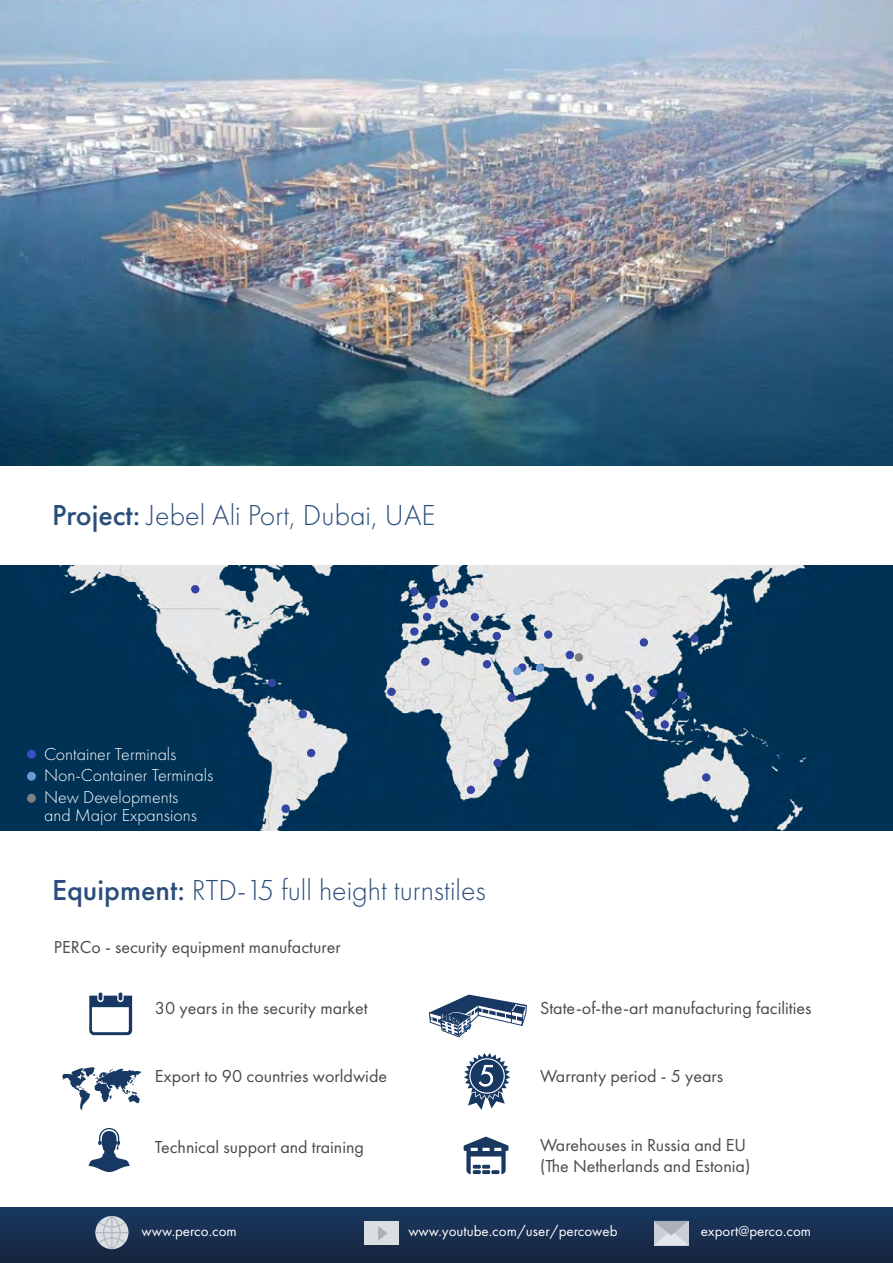
<style>
.page{position:relative;width:893px;height:1263px;background:#fff}
.page>*{position:absolute;margin:0;border:0;box-sizing:border-box;transform-origin:0 0}
.t1{font:300 30px "Futura New";color:#2a4e7a}
.t2{font:18px/21.6px "Futura New";color:#4a4a4a}
.t3{font:300 18px/21.6px "Futura New";color:#fff}
.t4{font:15px "Futura New";color:#fff}
.s1{font-weight:500}
</style>
<div class="page">
<img style="left:0;top:566px;width:893px;height:264px">
<div style="left:27px;top:750px;width:9px;height:9px;background:#3b4fc2;border-radius:50%"></div>
<div style="left:27px;top:772px;width:9px;height:9px;background:#699ad4;border-radius:50%"></div>
<div style="left:27px;top:794px;width:9px;height:9px;background:#808080;border-radius:50%"></div>
<div style="left:0;top:1207px;width:893px;height:56px;background:linear-gradient(to bottom,#193962,#18253d)"></div>
<svg style="left:95px;top:1216px;width:34px;height:33px"></svg>
<hr style="left:96px;top:1232px;width:32px;height:1px;background:#abb0b8">
<svg style="left:98px;top:1215px;width:28px;height:35px"></svg>
<svg style="left:654px;top:1221px;width:34px;height:24px"></svg>
<div style="left:365px;top:1221px;width:34px;height:24px;background:#d9dee3"></div>
<svg style="left:378px;top:1226px;width:10px;height:14px"></svg>
<svg style="left:62px;top:1067px;width:80px;height:43px"></svg>
<svg style="left:429px;top:994px;width:98px;height:43px"></svg>
<svg style="left:89px;top:992px;width:43px;height:43px"></svg>
<svg style="left:464px;top:1053px;width:46px;height:57px"></svg>
<svg style="left:88px;top:1128px;width:42px;height:44px"></svg>
<img style="left:0;top:0;width:893px;height:466px">
<div style="left:421px;top:657px;width:8px;height:9px;background:#3444a3;border-radius:50%"></div>
<div style="left:387px;top:688px;width:9px;height:8px;background:#3444a3;border-radius:50%"></div>
<div style="left:467px;top:786px;width:8px;height:8px;background:#3444a3;border-radius:50%"></div>
<div style="left:493px;top:759px;width:9px;height:8px;background:#3444a3;border-radius:50%"></div>
<div style="left:410px;top:587px;width:8px;height:9px;background:#3444a3;border-radius:50%"></div>
<div style="left:410px;top:627px;width:8px;height:9px;background:#3444a3;border-radius:50%"></div>
<div style="left:423px;top:613px;width:8px;height:8px;background:#3444a3;border-radius:50%"></div>
<div style="left:427px;top:601px;width:8px;height:8px;background:#3444a3;border-radius:50%"></div>
<div style="left:429px;top:596px;width:9px;height:8px;background:#3444a3;border-radius:50%"></div>
<div style="left:440px;top:599px;width:8px;height:9px;background:#3444a3;border-radius:50%"></div>
<div style="left:471px;top:613px;width:8px;height:8px;background:#3444a3;border-radius:50%"></div>
<div style="left:493px;top:632px;width:8px;height:8px;background:#3444a3;border-radius:50%"></div>
<div style="left:483px;top:660px;width:8px;height:8px;background:#3444a3;border-radius:50%"></div>
<div style="left:507px;top:693px;width:9px;height:9px;background:#3444a3;border-radius:50%"></div>
<div style="left:544px;top:630px;width:8px;height:9px;background:#3444a3;border-radius:50%"></div>
<div style="left:518px;top:663px;width:8px;height:9px;background:#3444a3;border-radius:50%"></div>
<div style="left:566px;top:651px;width:8px;height:8px;background:#3444a3;border-radius:50%"></div>
<div style="left:586px;top:674px;width:8px;height:8px;background:#3444a3;border-radius:50%"></div>
<div style="left:702px;top:773px;width:8px;height:9px;background:#3444a3;border-radius:50%"></div>
<div style="left:661px;top:720px;width:8px;height:9px;background:#3444a3;border-radius:50%"></div>
<div style="left:678px;top:691px;width:8px;height:8px;background:#3444a3;border-radius:50%"></div>
<div style="left:690px;top:634px;width:9px;height:9px;background:#3444a3;border-radius:50%"></div>
<div style="left:640px;top:638px;width:8px;height:9px;background:#3444a3;border-radius:50%"></div>
<div style="left:649px;top:689px;width:8px;height:8px;background:#3444a3;border-radius:50%"></div>
<div style="left:633px;top:685px;width:8px;height:8px;background:#3444a3;border-radius:50%"></div>
<div style="left:635px;top:711px;width:8px;height:8px;background:#3444a3;border-radius:50%"></div>
<div style="left:191px;top:585px;width:8px;height:8px;background:#3444a3;border-radius:50%"></div>
<div style="left:268px;top:679px;width:8px;height:8px;background:#3444a3;border-radius:50%"></div>
<div style="left:299px;top:710px;width:8px;height:8px;background:#3444a3;border-radius:50%"></div>
<div style="left:307px;top:749px;width:8px;height:8px;background:#3444a3;border-radius:50%"></div>
<div style="left:281px;top:804px;width:9px;height:9px;background:#3444a3;border-radius:50%"></div>
<div style="left:513px;top:667px;width:8px;height:8px;background:#699ad4;border-radius:50%"></div>
<div style="left:536px;top:664px;width:8px;height:8px;background:#699ad4;border-radius:50%"></div>
<div style="left:575px;top:653px;width:8px;height:8px;background:#808080;border-radius:50%"></div>
<svg style="left:464px;top:1136px;width:44px;height:38px"></svg>
<h1 class="t1" style="left:52px;top:498px;width:385px"><span class="s1">Project:</span> Jebel Ali Port, Dubai, UAE</h1>
<p class="t3" style="left:44px;top:743px;width:171px">Container Terminals<br>Non-Container Terminals<br>New Developments</p>
<p class="t3" style="left:44px;top:804px;width:154px">and Major Expansions</p>
<h1 class="t1" style="left:52px;top:873px;width:435px"><span class="s1">Equipment:</span> RTD-15 full height turnstiles</h1>
<p class="t2" style="left:54px;top:936px;width:288px">PERCo - security equipment manufacturer</p>
<p class="t2" style="left:155px;top:997px;width:214px">30 years in the security market</p>
<p class="t2" style="left:540px;top:997px;width:273px">State-of-the-art manufacturing facilities</p>
<p class="t2" style="left:155px;top:1065px;width:234px">Export to 90 countries worldwide</p>
<p class="t2" style="left:540px;top:1065px;width:185px">Warranty period - 5 years</p>
<p class="t2" style="left:155px;top:1136px;width:211px">Technical support and training</p>
<p class="t2" style="left:540px;top:1134px;width:212px">Warehouses in Russia and EU (The Netherlands and Estonia)</p>
<p class="t4" style="left:142px;top:1222px;width:97px">www.perco.com</p>
<p class="t4" style="left:408px;top:1222px;width:211px">www.youtube.com/user/percoweb</p>
<p class="t4" style="left:701px;top:1222px;width:112px">export@perco.com</p>
</div>
